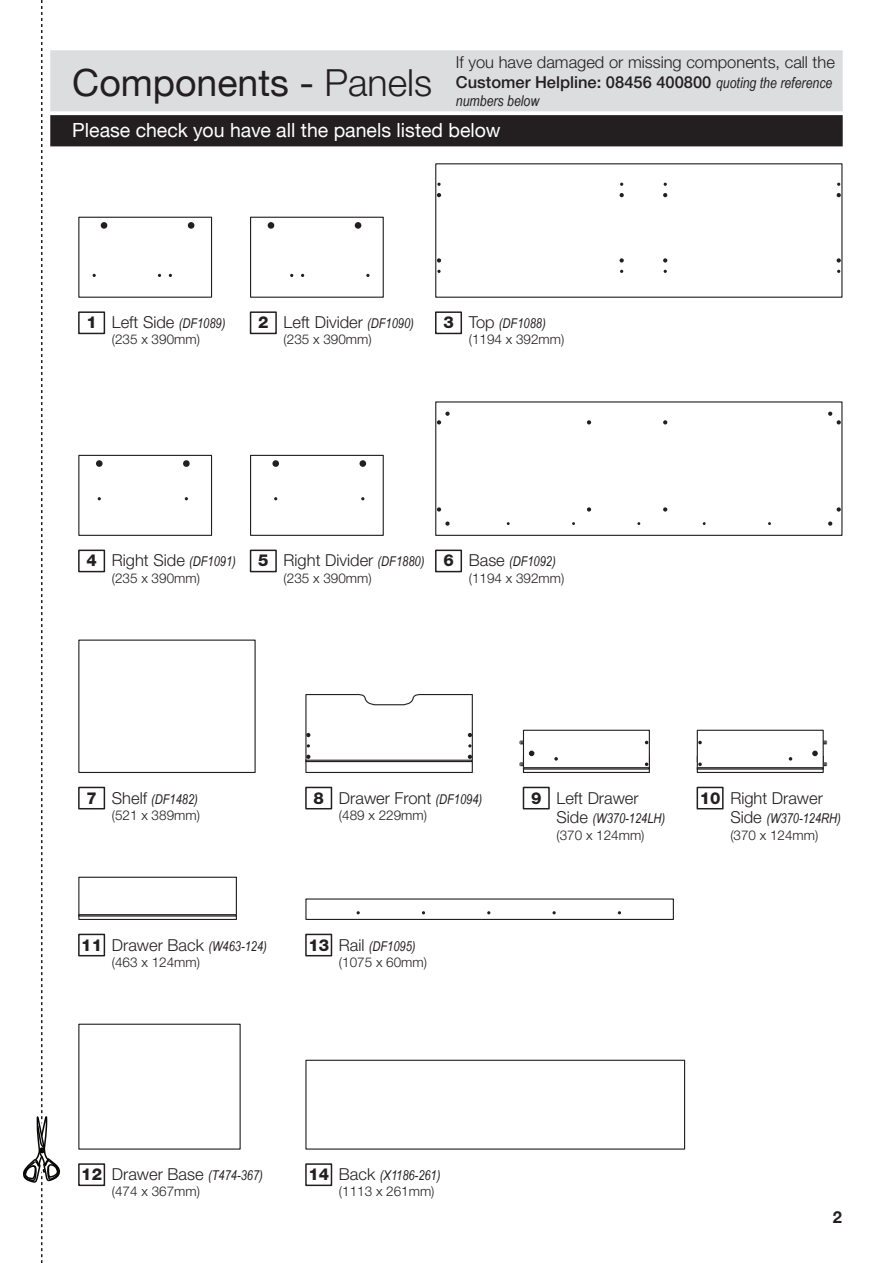
<style>
.page{position:relative;width:893px;height:1263px;background:#fff}
.page>*{position:absolute;margin:0;border:0;box-sizing:border-box;transform-origin:0 0}
.t1{font:37.5px "Helvetica Neue CE";color:#231f20}
.t2{font:19.5px "Helvetica Neue CE";color:#fff}
.t3{font:300 16.5px/19.8px "Helvetica Neue CE";color:#231f20}
.t4{font:800 16.5px "Helvetica Neue CE";color:#231f20}
.t5{font:700 16.5px "Helvetica Neue CE";color:#231f20}
.t6{font:italic 15px "Arial Narrow";color:#231f20}
.t7{font:300 13.5px/16.2px "Helvetica Neue CE";color:#231f20}
.t8{font:italic 13.5px/16.2px "Arial Narrow";color:#231f20}
.s1{font-weight:500}
.s2{font-family:"Arial Narrow";font-weight:400;font-style:italic;font-size:15px}
.s3{font-weight:300}
.s4{font-family:"Arial Narrow";font-weight:400;font-style:italic;font-size:13.5px}
.s5{font-size:16.5px}
.s6{font-family:"Arial Narrow";font-weight:400;font-style:italic}
.s7{font-family:"Helvetica Neue CE";font-weight:300;font-style:normal;font-size:16.5px}
.s8{font-family:"Helvetica Neue CE";font-weight:300;font-style:normal}
.s9{font-weight:800;font-size:16.5px}
</style>
<div class="page">
<div style="left:51px;top:116px;width:791px;height:30px;background:#231f20"></div>
<div style="left:50px;top:115px;width:793px;height:31px;border:2px solid #231f20"></div>
<div style="left:51px;top:51px;width:791px;height:60px;background:#dcdddf"></div>
<div style="left:50px;top:50px;width:793px;height:61px;border:2px solid #dcdddf"></div>
<svg style="left:23px;top:0;width:43px;height:1263px"></svg>
<div style="left:78px;top:311px;width:27px;height:23px;border:2px solid #231f20"></div>
<div style="left:250px;top:311px;width:27px;height:23px;border:2px solid #231f20"></div>
<div style="left:250px;top:550px;width:27px;height:22px;border:2px solid #231f20"></div>
<div style="left:78px;top:877px;width:159px;height:43px;border:1px solid #231f20"></div>
<div style="left:78px;top:914px;width:159px;height:2px;border:1px solid #231f20"></div>
<svg style="left:520px;top:762px;width:3px;height:4px"></svg>
<div style="left:523px;top:730px;width:127px;height:43px;border:1px solid #231f20"></div>
<svg style="left:645px;top:762px;width:3px;height:4px"></svg>
<svg style="left:529px;top:751px;width:5px;height:5px"></svg>
<div style="left:523px;top:767px;width:127px;height:3px;border:1px solid #231f20"></div>
<svg style="left:824px;top:762px;width:3px;height:4px"></svg>
<div style="left:697px;top:730px;width:127px;height:43px;border:1px solid #231f20"></div>
<svg style="left:698px;top:762px;width:4px;height:4px"></svg>
<svg style="left:812px;top:751px;width:6px;height:5px"></svg>
<svg style="left:698px;top:741px;width:4px;height:3px"></svg>
<div style="left:697px;top:767px;width:127px;height:3px;border:1px solid #231f20"></div>
<svg style="left:554px;top:757px;width:4px;height:4px"></svg>
<svg style="left:789px;top:757px;width:3px;height:4px"></svg>
<div style="left:435px;top:163px;width:407px;height:135px;border:1px solid #231f20"></div>
<svg style="left:837px;top:258px;width:4px;height:5px"></svg>
<svg style="left:837px;top:193px;width:4px;height:4px"></svg>
<svg style="left:437px;top:270px;width:4px;height:3px"></svg>
<svg style="left:437px;top:258px;width:4px;height:5px"></svg>
<svg style="left:437px;top:183px;width:4px;height:3px"></svg>
<svg style="left:437px;top:193px;width:4px;height:4px"></svg>
<svg style="left:620px;top:258px;width:4px;height:5px"></svg>
<svg style="left:620px;top:193px;width:4px;height:4px"></svg>
<svg style="left:663px;top:258px;width:4px;height:5px"></svg>
<svg style="left:663px;top:193px;width:4px;height:4px"></svg>
<div style="left:78px;top:217px;width:134px;height:81px;border:1px solid #231f20"></div>
<div style="left:188px;top:222px;width:6px;height:7px;border:2px solid #231f20;border-radius:50%"></div>
<div style="left:101px;top:222px;width:6px;height:7px;border:2px solid #231f20;border-radius:50%"></div>
<div style="left:250px;top:455px;width:134px;height:81px;border:1px solid #231f20"></div>
<div style="left:359px;top:460px;width:7px;height:7px;border:2px solid #231f20;border-radius:50%"></div>
<div style="left:272px;top:460px;width:7px;height:7px;border:2px solid #231f20;border-radius:50%"></div>
<div style="left:78px;top:550px;width:27px;height:22px;border:2px solid #231f20"></div>
<div style="left:78px;top:455px;width:134px;height:81px;border:1px solid #231f20"></div>
<div style="left:96px;top:460px;width:7px;height:7px;border:2px solid #231f20;border-radius:50%"></div>
<div style="left:183px;top:460px;width:7px;height:7px;border:2px solid #231f20;border-radius:50%"></div>
<div style="left:250px;top:217px;width:134px;height:81px;border:1px solid #231f20"></div>
<div style="left:268px;top:222px;width:6px;height:7px;border:2px solid #231f20;border-radius:50%"></div>
<div style="left:355px;top:222px;width:6px;height:7px;border:2px solid #231f20;border-radius:50%"></div>
<div style="left:435px;top:311px;width:27px;height:23px;border:2px solid #231f20"></div>
<div style="left:435px;top:550px;width:27px;height:22px;border:2px solid #231f20"></div>
<div style="left:78px;top:787px;width:27px;height:22px;border:2px solid #231f20"></div>
<svg style="left:305px;top:693px;width:168px;height:80px"></svg>
<div style="left:305px;top:787px;width:27px;height:22px;border:2px solid #231f20"></div>
<div style="left:523px;top:787px;width:27px;height:22px;border:2px solid #231f20"></div>
<div style="left:697px;top:787px;width:27px;height:22px;border:2px solid #231f20"></div>
<div style="left:78px;top:934px;width:27px;height:22px;border:2px solid #231f20"></div>
<div style="left:78px;top:1163px;width:27px;height:23px;border:2px solid #231f20"></div>
<div style="left:305px;top:934px;width:27px;height:22px;border:2px solid #231f20"></div>
<div style="left:305px;top:1163px;width:27px;height:23px;border:2px solid #231f20"></div>
<div style="left:305px;top:1060px;width:380px;height:89px;border:1px solid #231f20"></div>
<div style="left:305px;top:898px;width:369px;height:22px;border:1px solid #231f20"></div>
<div style="left:435px;top:401px;width:407px;height:135px;border:1px solid #231f20"></div>
<svg style="left:828px;top:412px;width:13px;height:12px"></svg>
<svg style="left:837px;top:507px;width:4px;height:5px"></svg>
<svg style="left:663px;top:507px;width:4px;height:5px"></svg>
<svg style="left:587px;top:507px;width:4px;height:5px"></svg>
<svg style="left:663px;top:420px;width:4px;height:4px"></svg>
<svg style="left:587px;top:420px;width:4px;height:4px"></svg>
<svg style="left:828px;top:521px;width:4px;height:5px"></svg>
<svg style="left:437px;top:412px;width:13px;height:12px"></svg>
<svg style="left:437px;top:507px;width:4px;height:5px"></svg>
<svg style="left:445px;top:521px;width:5px;height:5px"></svg>
<p class="t3" style="left:456px;top:52px;width:380px">If you have damaged or missing components, call the<br><span class="s1">Customer Helpline: 08456 400800</span> <span class="s2">quoting the reference</span></p>
<p class="t6" style="left:456px;top:90px;width:85px">numbers below</p>
<p class="t1" style="left:72px;top:60px;width:361px">Components - <span class="s3">Panels</span></p>
<p class="t2" style="left:72px;top:119px;width:430px">Please check you have all the panels listed below</p>
<p class="t3" style="left:112px;top:312px;width:115px">Left Side <span class="s4">(DF1089)</span></p>
<p class="t7" style="left:112px;top:331px;width:90px">(235 x 390mm)</p>
<p class="t4" style="left:86px;top:312px;width:12px">1</p>
<p class="t4" style="left:258px;top:312px;width:12px">2</p>
<p class="t3" style="left:284px;top:312px;width:132px">Left Divider <span class="s4">(DF1090)</span></p>
<p class="t7" style="left:284px;top:331px;width:90px">(235 x 390mm)</p>
<p class="t4" style="left:443px;top:312px;width:12px">3</p>
<p class="t7" style="left:469px;top:315px;width:97px"><span class="s5">Top</span> <span class="s6">(DF1088) </span>(1194 x 392mm)</p>
<p class="t4" style="left:86px;top:550px;width:12px">4</p>
<p class="t3" style="left:112px;top:551px;width:125px">Right Side <span class="s4">(DF1091)</span></p>
<p class="t7" style="left:112px;top:570px;width:90px">(235 x 390mm)</p>
<p class="t4" style="left:258px;top:550px;width:12px">5</p>
<p class="t3" style="left:284px;top:551px;width:142px">Right Divider <span class="s4">(DF1880)</span></p>
<p class="t7" style="left:284px;top:570px;width:90px">(235 x 390mm)</p>
<p class="t4" style="left:443px;top:550px;width:12px">6</p>
<p class="t7" style="left:469px;top:553px;width:97px"><span class="s5">Base</span> <span class="s6">(DF1092) </span>(1194 x 392mm)</p>
<p class="t7" style="left:112px;top:791px;width:90px"><span class="s5">Shelf</span> <span class="s6">(DF1482) </span>(521 x 389mm)</p>
<p class="t4" style="left:86px;top:787px;width:12px">7</p>
<p class="t3" style="left:339px;top:788px;width:145px">Drawer Front <span class="s4">(DF1094)</span></p>
<p class="t7" style="left:339px;top:807px;width:90px">(489 x 229mm)</p>
<p class="t3" style="left:556px;top:788px;width:84px">Left Drawer</p>
<p class="t8" style="left:556px;top:810px;width:110px"><span class="s7">Side</span> (W370-124LH) <span class="s8">(370 x 124mm)</span></p>
<p class="t4" style="left:314px;top:787px;width:12px">8</p>
<p class="t4" style="left:531px;top:787px;width:12px">9</p>
<p class="t4" style="left:700px;top:787px;width:22px">10</p>
<p class="t3" style="left:730px;top:788px;width:94px">Right Drawer</p>
<p class="t8" style="left:730px;top:810px;width:112px"><span class="s7">Side</span> (W370-124RH) <span class="s8">(370 x 124mm)</span></p>
<p class="t4" style="left:81px;top:934px;width:22px">11</p>
<p class="t3" style="left:112px;top:935px;width:157px">Drawer Back <span class="s4">(W463-124)</span></p>
<p class="t7" style="left:112px;top:954px;width:90px">(463 x 124mm)</p>
<p class="t4" style="left:308px;top:934px;width:22px">13</p>
<p class="t7" style="left:339px;top:937px;width:90px"><span class="s5">Rail</span> <span class="s6">(DF1095) </span>(1075 x 60mm)</p>
<p class="t4" style="left:81px;top:1164px;width:22px">12</p>
<p class="t3" style="left:112px;top:1164px;width:153px">Drawer Base <span class="s4">(T474-367)</span></p>
<p class="t7" style="left:112px;top:1183px;width:90px">(474 x 367mm)</p>
<p class="t7" style="left:339px;top:1167px;width:103px;text-indent:-31px"><span class="s9">14</span> <span class="s5">Back</span> <span class="s6">(X1186-261) </span>(1113 x 261mm)</p>
<p class="t5" style="left:833px;top:1207px;width:11px">2</p>
</div>
